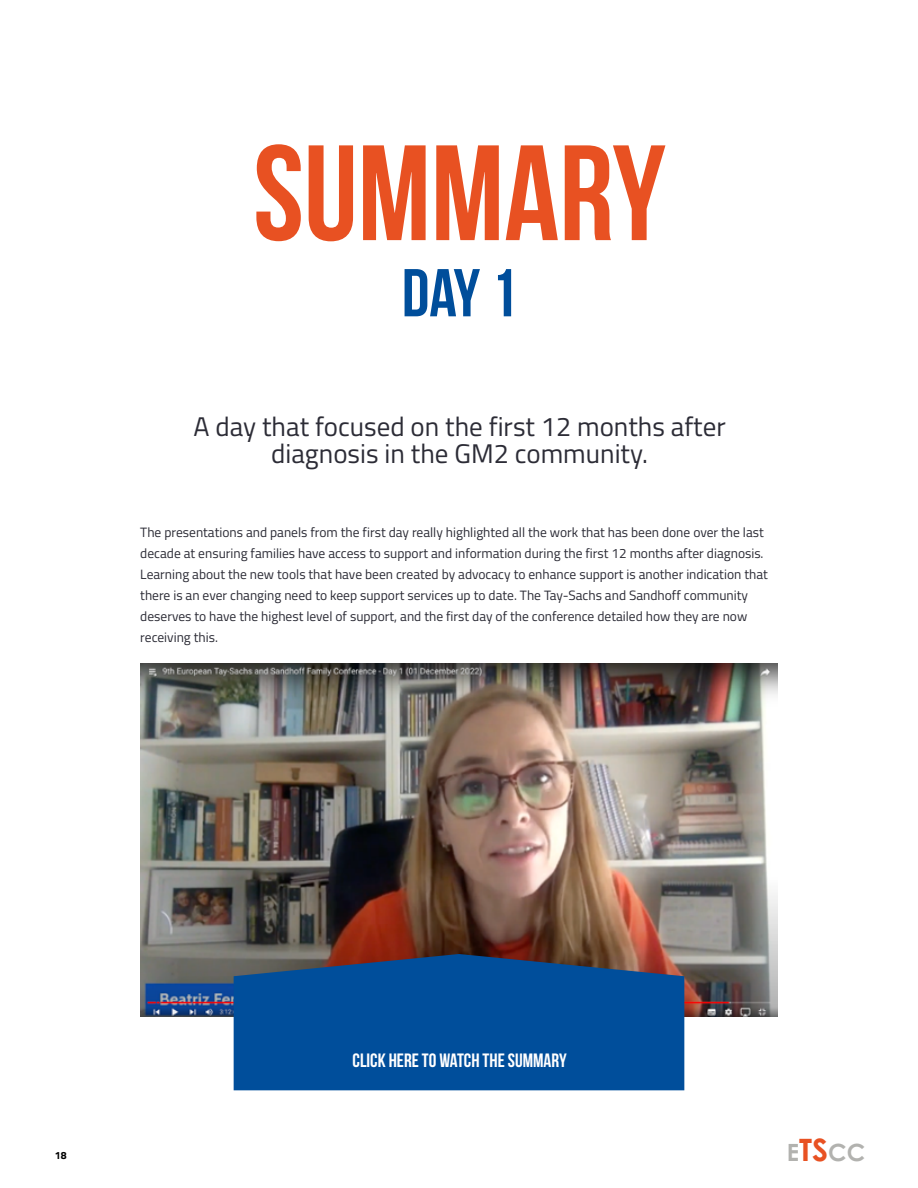
<style>
.page{position:relative;width:918px;height:1188px;background:#fff}
.page>*{position:absolute;margin:0;border:0;box-sizing:border-box;transform-origin:0 0}
.t1{font:135.3px "Bebas Neue";color:#e85122}
.t2{font:67.5px "Bebas Neue";color:#004e9b}
.t3{font:27px/27px "Titillium Web";color:#2c2c36;text-align:center}
.t4{font:700 23.7px "Century Gothic";color:#b2b2af}
.t5{font:19.35px "Bebas Neue";color:#fff}
.t6{font:13.5px/21px "Titillium Web";color:#2c2c36}
.t7{font:700 10.5px "Titillium Web";color:#000}
.s1{font-size:30.9px;color:#e85122}
</style>
<div class="page">
<img style="left:140px;top:663px;width:638px;height:354px">
<svg style="left:234px;top:954px;width:450px;height:136px;background:#0c4d91"></svg>
<div style="left:324px;top:1036px;width:272px;height:47px;background:#004e9b"></div>
<h1 class="t1" style="left:253px;top:119px;width:414px">SUMMARY</h1>
<h2 class="t2" style="left:402px;top:256px;width:117px">DAY 1</h2>
<h3 class="t3" style="left:193px;top:411px;width:534px">A day that focused on the first 12 months after diagnosis in the GM2 community.</h3>
<p class="t6" style="left:140px;top:521px;width:629px">The presentations and panels from the first day really highlighted all the work that has been done over the last decade at ensuring families have access to support and information during the first 12 months after diagnosis.<br>Learning about the new tools that have been created by advocacy to enhance support is another indication that there is an ever changing need to keep support services up to date. The Tay-Sachs and Sandhoff community deserves to have the highest level of support, and the first day of the conference detailed how they are now receiving this.</p>
<p class="t7" style="left:55px;top:1147px;width:13px">18</p>
<h3 class="t5" style="left:353px;top:1049px;width:216px">CLICK HERE TO WATCH THE SUMMARY</h3>
<h3 class="t4" style="left:787px;top:1134px;width:80px">E<span class="s1">TS</span>CC</h3>
</div>
